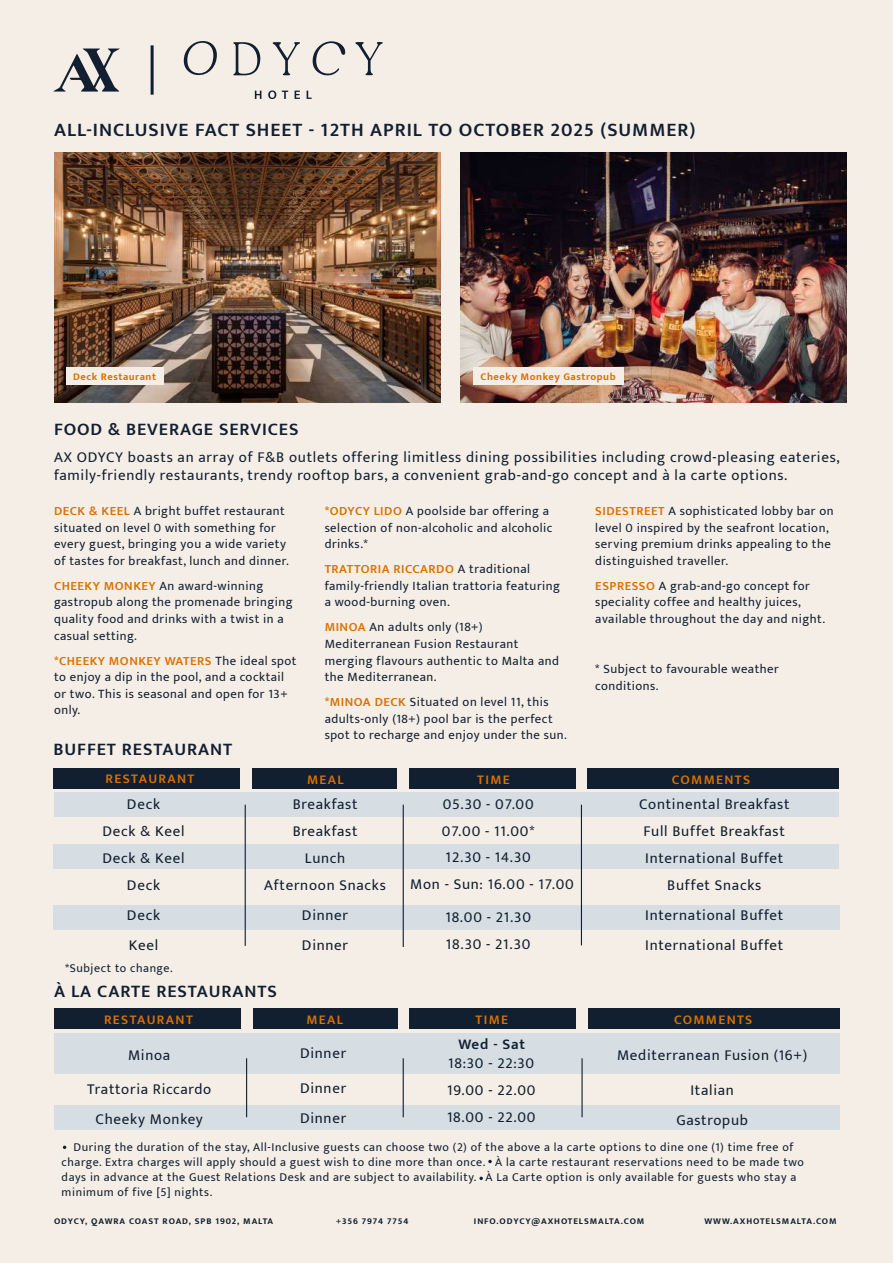
<style>
.page{position:relative;width:893px;height:1263px;background:#f5eee7}
.page>*{position:absolute;margin:0;border:0;box-sizing:border-box;transform-origin:0 0}
.t1{font:600 19.5px "Mukta";letter-spacing:.05em;color:#111f31}
.t2{font:600 18px "Mukta";letter-spacing:.05em;color:#111f31}
.t3{font:15px/27px "Mukta";letter-spacing:.05em;color:#111f31}
.t4{font:600 15px "Mukta";letter-spacing:.05em;color:#111f31}
.t5{font:600 13.5px "Mukta";letter-spacing:.1em;color:#d97200}
.t6{font:12.75px/16.5px "Mukta";letter-spacing:.04em;color:#111f31}
.t7{font:12px/15px "Mukta";letter-spacing:.05em;color:#111f31}
.t8{font:700 10.5px "Mukta";letter-spacing:.05em;color:#d97200}
.t9{font:700 9px "Mukta";letter-spacing:.1em;color:#111f31}
.s1{font-weight:600;color:#d97200}
</style>
<div class="page">
<svg style="left:54px;top:49px;width:66px;height:43px"></svg>
<hr style="left:151px;top:45px;width:3px;height:50px;background:#121f30">
<svg style="left:255px;top:91px;width:6px;height:8px"></svg>
<svg style="left:268px;top:90px;width:8px;height:9px"></svg>
<svg style="left:282px;top:91px;width:6px;height:8px"></svg>
<svg style="left:295px;top:91px;width:5px;height:8px"></svg>
<svg style="left:307px;top:91px;width:5px;height:8px"></svg>
<svg style="left:233px;top:42px;width:27px;height:33px"></svg>
<svg style="left:273px;top:42px;width:27px;height:33px"></svg>
<svg style="left:355px;top:42px;width:28px;height:33px"></svg>
<svg style="left:184px;top:41px;width:33px;height:34px"></svg>
<svg style="left:313px;top:41px;width:32px;height:34px"></svg>
<img style="left:461px;top:152px;width:386px;height:250px">
<div style="left:473px;top:367px;width:150px;height:18px;background:#f5eee7"></div>
<img style="left:54px;top:152px;width:386px;height:250px">
<div style="left:66px;top:367px;width:98px;height:18px;background:#f5eee7"></div>
<div style="left:54px;top:769px;width:186px;height:20px;background:#111f31"></div>
<div style="left:253px;top:769px;width:144px;height:20px;background:#111f31"></div>
<div style="left:409px;top:769px;width:167px;height:20px;background:#111f31"></div>
<div style="left:588px;top:769px;width:251px;height:20px;background:#111f31"></div>
<div style="left:54px;top:844px;width:785px;height:24px;background:#d6dee3"></div>
<div style="left:54px;top:792px;width:785px;height:25px;background:#d6dee3"></div>
<div style="left:54px;top:905px;width:786px;height:25px;background:#d6dee3"></div>
<hr style="left:245px;top:805px;width:1px;height:141px;background:#111f31">
<hr style="left:403px;top:805px;width:1px;height:142px;background:#111f31">
<hr style="left:581px;top:805px;width:1px;height:140px;background:#111f31">
<div style="left:54px;top:1008px;width:187px;height:21px;background:#111f31"></div>
<div style="left:253px;top:1008px;width:144px;height:21px;background:#111f31"></div>
<div style="left:410px;top:1008px;width:166px;height:21px;background:#111f31"></div>
<div style="left:588px;top:1008px;width:251px;height:21px;background:#111f31"></div>
<div style="left:54px;top:1105px;width:785px;height:25px;background:#d6dee3"></div>
<svg style="left:488px;top:1160px;width:4px;height:3px"></svg>
<svg style="left:63px;top:1145px;width:3px;height:4px"></svg>
<svg style="left:479px;top:1177px;width:4px;height:3px"></svg>
<div style="left:54px;top:1033px;width:785px;height:40px;background:#d6dee3"></div>
<hr style="left:246px;top:1058px;width:1px;height:59px;background:#111f31">
<hr style="left:403px;top:1058px;width:1px;height:59px;background:#111f31">
<hr style="left:581px;top:1058px;width:2px;height:59px;background:#111f31">
<h1 class="t1" style="left:54px;top:118px;width:643px">ALL-INCLUSIVE FACT SHEET - 12TH APRIL TO OCTOBER 2025 (SUMMER)</h1>
<p class="t8" style="left:73px;top:370px;width:84px">Deck Restaurant</p>
<p class="t8" style="left:480px;top:370px;width:137px">Cheeky Monkey Gastropub</p>
<h2 class="t2" style="left:54px;top:418px;width:246px">FOOD &amp; BEVERAGE SERVICES</h2>
<p class="t3" style="left:54px;top:447px;width:787px;line-height:18px">AX ODYCY boasts an array of F&amp;B outlets offering limitless dining possibilities including crowd-pleasing eateries, family-friendly restaurants, trendy rooftop bars, a convenient grab-and-go concept and à la carte options.</p>
<p class="t6" style="left:54px;top:502px;width:236px"><span class="s1">DECK &amp; KEEL</span> A bright buffet restaurant situated on level 0 with something for every guest, bringing you a wide variety of tastes for breakfast, lunch and dinner.</p>
<p class="t6" style="left:54px;top:577px;width:240px"><span class="s1">CHEEKY MONKEY</span> An award-winning gastropub along the promenade bringing quality food and drinks with a twist in a casual setting.</p>
<p class="t6" style="left:54px;top:652px;width:244px"><span class="s1">*CHEEKY MONKEY WATERS</span> The ideal spot to enjoy a dip in the pool, and a cocktail or two. This is seasonal and open for 13+ only.</p>
<h2 class="t2" style="left:54px;top:738px;width:180px">BUFFET RESTAURANT</h2>
<p class="t6" style="left:325px;top:502px;width:229px"><span class="s1">*ODYCY LIDO</span> A poolside bar offering a selection of non-alcoholic and alcoholic drinks.*</p>
<p class="t6" style="left:325px;top:560px;width:237px"><span class="s1">TRATTORIA RICCARDO</span> A traditional family-friendly Italian trattoria featuring a wood-burning oven.</p>
<p class="t6" style="left:325px;top:619px;width:236px"><span class="s1">MINOA</span> An adults only (18+)<br>Mediterranean Fusion Restaurant merging flavours authentic to Malta and the Mediterranean.</p>
<p class="t6" style="left:325px;top:693px;width:244px"><span class="s1">*MINOA DECK</span> Situated on level 11, this adults-only (18+) pool bar is the perfect spot to recharge and enjoy under the sun.</p>
<p class="t6" style="left:595px;top:502px;width:240px"><span class="s1">SIDESTREET</span> A sophisticated lobby bar on level 0 inspired by the seafront location, serving premium drinks appealing to the distinguished traveller.</p>
<p class="t6" style="left:595px;top:577px;width:231px"><span class="s1">ESPRESSO</span> A grab-and-go concept for speciality coffee and healthy juices, available throughout the day and night.</p>
<p class="t6" style="left:595px;top:660px;width:185px">* Subject to favourable weather conditions.</p>
<p class="t5" style="left:106px;top:771px;width:90px">RESTAURANT</p>
<p class="t5" style="left:307px;top:771px;width:38px">MEAL</p>
<p class="t5" style="left:477px;top:771px;width:34px">TIME</p>
<p class="t5" style="left:672px;top:772px;width:80px">COMMENTS</p>
<p class="t3" style="left:264px;top:790px;width:123px;text-align:center">Breakfast<br>Breakfast<br>Lunch<br>Afternoon Snacks</p>
<p class="t3" style="left:302px;top:899px;width:48px;line-height:30px">Dinner<br>Dinner</p>
<p class="t3" style="left:639px;top:790px;width:152px;text-align:center">Continental Breakfast<br>Full Buffet Breakfast<br>International Buffet<br>Buffet Snacks</p>
<p class="t3" style="left:645px;top:899px;width:140px;line-height:30px">International Buffet<br>International Buffet</p>
<p class="t3" style="left:102px;top:790px;width:84px;text-align:center">Deck<br>Deck &amp; Keel<br>Deck &amp; Keel<br>Deck</p>
<p class="t3" style="left:127px;top:899px;width:35px;line-height:30px">Deck<br>Keel</p>
<h2 class="t2" style="left:54px;top:981px;width:225px">À LA CARTE RESTAURANTS</h2>
<p class="t5" style="left:104px;top:1011px;width:90px">RESTAURANT</p>
<p class="t5" style="left:306px;top:1011px;width:38px">MEAL</p>
<p class="t5" style="left:476px;top:1011px;width:34px">TIME</p>
<p class="t5" style="left:674px;top:1011px;width:80px">COMMENTS</p>
<p class="t3" style="left:442px;top:791px;width:94px">05.30 - 07.00<br>07.00 - 11.00*</p>
<p class="t3" style="left:446px;top:843px;width:87px">12.30 - 14.30</p>
<p class="t3" style="left:410px;top:871px;width:165px">Mon - Sun: 16.00 - 17.00</p>
<p class="t3" style="left:445px;top:903px;width:87px">18.00 - 21.30<br>18.30 - 21.30</p>
<p class="t7" style="left:65px;top:960px;width:109px">*Subject to change.</p>
<p class="t3" style="left:128px;top:1041px;width:44px">Minoa</p>
<p class="t3" style="left:87px;top:1074px;width:126px;line-height:30px;text-align:center">Trattoria Riccardo<br>Cheeky Monkey</p>
<p class="t3" style="left:300px;top:1039px;width:48px">Dinner</p>
<p class="t3" style="left:300px;top:1072px;width:48px;line-height:30px">Dinner<br>Dinner</p>
<p class="t4" style="left:458px;top:1035px;width:68px">Wed - Sat</p>
<p class="t3" style="left:447px;top:1049px;width:90px;text-align:justify">18:30 - 22:30<br>19.00 - 22.00<br>18.00 - 22.00</p>
<p class="t3" style="left:617px;top:1041px;width:192px">Mediterranean Fusion (16+)</p>
<p class="t3" style="left:676px;top:1074px;width:73px;line-height:30px;text-align:center">Italian<br>Gastropub</p>
<p class="t7" style="left:62px;top:1140px;width:744px;text-indent:12px">During the duration of the stay, All-Inclusive guests can choose two (2) of the above a la carte options to dine one (1) time free of charge. Extra charges will apply should a guest wish to dine more than once. À la carte restaurant reservations need to be made two days in advance at the Guest Relations Desk and are subject to availability. À La Carte option is only available for guests who stay a minimum of five [5] nights.</p>
<p class="t9" style="left:54px;top:1215px;width:221px">ODYCY, QAWRA COAST ROAD, SPB 1902, MALTA</p>
<p class="t9" style="left:336px;top:1215px;width:74px">+356 7974 7754</p>
<p class="t9" style="left:474px;top:1215px;width:172px">INFO.ODYCY@AXHOTELSMALTA.COM</p>
<p class="t9" style="left:705px;top:1215px;width:133px">WWW.AXHOTELSMALTA.COM</p>
</div>
